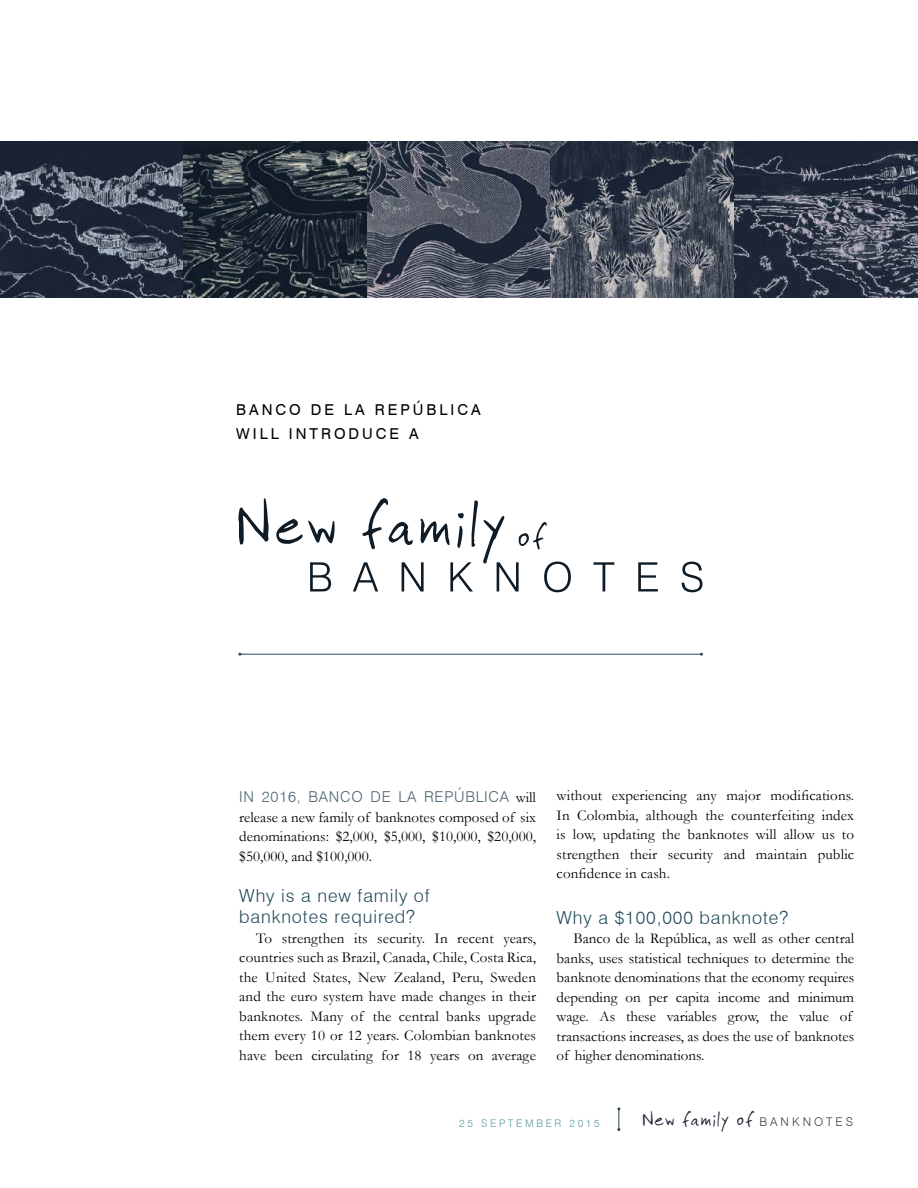
<style>
.page{position:relative;width:918px;height:1188px;background:#fff}
.page>*{position:absolute;margin:0;border:0;box-sizing:border-box;transform-origin:0 0}
.t1{font:21px "Faraco Hand";letter-spacing:.05em;color:#222435}
.t2{font:300 18px/21.6px "Swiss 721 BT";letter-spacing:.05em;color:#234b5a}
.t3{font:15px/19.5px "Garamond";color:#000;text-align:justify}
.t4{font:15px/24px "Swiss 721 BT";letter-spacing:.2em;color:#000}
.t5{font:300 15px "Swiss 721 BT";letter-spacing:.05em;color:#4c6572}
.t6{font:300 10.5px "Swiss 721 BT";letter-spacing:.25em;color:#6199a2}
.s1{font-family:"Garamond";font-weight:400;color:#000}
.s2{font-family:"Swiss 721 BT";font-weight:300;font-size:12px;color:#403f50}
</style>
<div class="page">
<svg style="left:617px;top:1107px;width:3px;height:24px"></svg>
<svg style="left:238px;top:498px;width:31px;height:46px"></svg>
<svg style="left:276px;top:519px;width:59px;height:25px"></svg>
<svg style="left:310px;top:562px;width:21px;height:29px"></svg>
<svg style="left:593px;top:562px;width:21px;height:29px"></svg>
<svg style="left:638px;top:562px;width:20px;height:29px"></svg>
<svg style="left:682px;top:562px;width:21px;height:30px"></svg>
<svg style="left:353px;top:498px;width:218px;height:94px"></svg>
<hr style="left:240px;top:654px;width:461px;height:1px;background:#234b5a">
<img style="left:0;top:142px;width:918px;height:156px">
<p class="t4" style="left:236px;top:397px;width:246px">BANCO DE LA REPÚBLICA<br>WILL INTRODUCE A</p>
<p class="t5" style="left:239px;top:788px;width:298px">IN 2016, BANCO DE LA REPÚBLICA <span class="s1">will</span></p>
<p class="t3" style="left:239px;top:807px;width:298px">release a new family of banknotes composed of six denominations: $2,000, $5,000, $10,000, $20,000, $50,000, and $100,000.</p>
<p class="t2" style="left:239px;top:884px;width:192px">Why is a new family of banknotes required?</p>
<p class="t3" style="left:239px;top:928px;width:298px;text-indent:17px">To strengthen its security. In recent years, countries such as Brazil, Canada, Chile, Costa Rica, the United States, New Zealand, Peru, Sweden and the euro system have made changes in their banknotes. Many of the central banks upgrade them every 10 or 12 years. Colombian banknotes have been circulating for 18 years on average</p>
<p class="t3" style="left:557px;top:786px;width:299px">without experiencing any major modifications.<br>In Colombia, although the counterfeiting index is low, updating the banknotes will allow us to strengthen their security and maintain public confidence in cash.</p>
<p class="t2" style="left:557px;top:906px;width:233px">Why a $100,000 banknote?</p>
<p class="t3" style="left:557px;top:929px;width:299px;text-align:left;text-indent:17px">Banco de la República, as well as other central banks, uses statistical techniques to determine the banknote denominations that the economy requires depending on per capita income and minimum wage. As these variables grow, the value of transactions increases, as does the use of banknotes of higher denominations.</p>
<p class="t6" style="left:459px;top:1117px;width:142px">25 SEPTEMBER 2015</p>
<h1 class="t1" style="left:642px;top:1107px;width:212px">New family of <span class="s2">BANKNOTES</span></h1>
</div>
